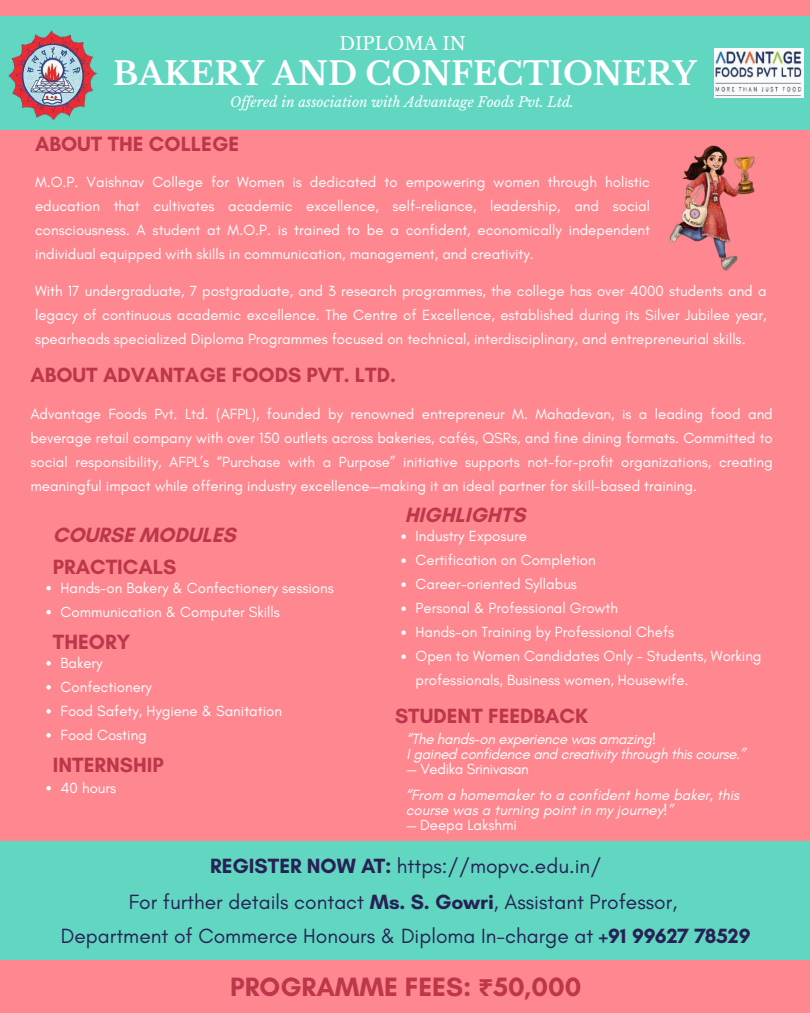
<style>
.page{position:relative;width:810px;height:1013px;background:#fff}
.page>*{position:absolute;margin:0;border:0;box-sizing:border-box;transform-origin:0 0}
.t1{font:700 31.7px "Libre Baskerville";color:#fff}
.t2{font:700 27px "Glacial Indifference";color:#bd374b}
.t3{font:21px/33.8px "Glacial Indifference";color:#282155;text-align:center}
.t4{font:700 21px/31.9px "Glacial Indifference";color:#bd374b}
.t5{font:17.7px "Libre Baskerville";color:#fff}
.t6{font:15px/24px "Glacial Indifference";color:#fff;text-align:justify}
.t7{font:italic 15px/15px "Glacial Indifference";letter-spacing:-.02em;color:#fff}
.t8{font:italic 15px/15px "Glacial Indifference";color:#fff}
.t9{font:15px "Glacial Indifference";letter-spacing:-.02em;color:#fff}
.t10{font:italic 13.7px "Libre Baskerville";color:#fff}
.s1{font-style:italic}
.s2{font-weight:700}
.s3{font-family:"Noto Sans Gurmukhi"}
</style>
<div class="page">
<div style="left:0;top:0;width:810px;height:1012px;background:#ff8890"></div>
<div style="left:0;top:16px;width:810px;height:113px;background:#61d7c2"></div>
<img style="left:8px;top:30px;width:89px;height:90px">
<img style="left:714px;top:48px;width:89px;height:49px">
<img style="left:669px;top:145px;width:87px;height:125px">
<svg style="left:401px;top:534px;width:5px;height:5px"></svg>
<svg style="left:401px;top:558px;width:5px;height:5px"></svg>
<svg style="left:401px;top:582px;width:5px;height:5px"></svg>
<svg style="left:401px;top:606px;width:5px;height:5px"></svg>
<svg style="left:401px;top:630px;width:5px;height:5px"></svg>
<svg style="left:401px;top:654px;width:5px;height:5px"></svg>
<svg style="left:46px;top:586px;width:5px;height:4px"></svg>
<svg style="left:46px;top:610px;width:5px;height:4px"></svg>
<svg style="left:46px;top:661px;width:5px;height:4px"></svg>
<svg style="left:46px;top:685px;width:5px;height:4px"></svg>
<svg style="left:46px;top:709px;width:5px;height:4px"></svg>
<svg style="left:46px;top:733px;width:5px;height:4px"></svg>
<svg style="left:46px;top:786px;width:5px;height:4px"></svg>
<div style="left:0;top:840px;width:810px;height:119px;background:#61d7c2"></div>
<p class="t5" style="left:340px;top:33px;width:128px">DIPLOMA IN</p>
<h1 class="t1" style="left:113px;top:55px;width:585px">BAKERY AND CONFECTIONERY</h1>
<p class="t10" style="left:230px;top:94px;width:345px">Of ered in association with Advantage Foods Pvt. Ltd.</p>
<h3 class="t4" style="left:35px;top:127px;width:206px">ABOUT THE COLLEGE</h3>
<p class="t6" style="left:35px;top:170px;width:617px">M.O.P. Vaishnav College for Women is dedicated to empowering women through holistic education that cultivates academic excellence, self-reliance, leadership, and social consciousness. A student at M.O.P. is trained to be a confident, economically independent individual equipped with skills in communication, management, and creativity.</p>
<p class="t6" style="left:35px;top:279px;width:733px">With 17 undergraduate, 7 postgraduate, and 3 research programmes, the college has over 4000 students and a legacy of continuous academic excellence. The Centre of Excellence, established during its Silver Jubilee year, spearheads specialized Diploma Programmes focused on technical, interdisciplinary, and entrepreneurial skills.</p>
<h3 class="t4" style="left:30px;top:359px;width:367px">ABOUT ADVANTAGE FOODS PVT. LTD.</h3>
<p class="t6" style="left:30px;top:401px;width:744px">Advantage Foods Pvt. Ltd. (AFPL), founded by renowned entrepreneur M. Mahadevan, is a leading food and beverage retail company with over 150 outlets across bakeries, cafés, QSRs, and fine dining formats. Committed to social responsibility, AFPL’s “Purchase with a Purpose” initiative supports not-for-profit organizations, creating meaningful impact while offering industry excellence—making it an ideal partner for skill-based training.</p>
<h3 class="t4" style="left:53px;top:518px;width:184px">COURSE MODULES<br>PRACTICALS</h3>
<p class="t6" style="left:61px;top:575px;width:275px">Hands-on Bakery &amp; Confectionery sessions<br>Communication &amp; Computer Skills</p>
<h3 class="t4" style="left:53px;top:625px;width:79px">THEORY</h3>
<p class="t6" style="left:61px;top:650px;width:223px;text-align:left">Bakery<br>Confectionery<br>Food Safety, Hygiene &amp; Sanitation<br>Food Costing</p>
<h3 class="t4" style="left:53px;top:748px;width:112px">INTERNSHIP</h3>
<p class="t6" style="left:61px;top:775px;width:57px">40 hours</p>
<h3 class="t4" style="left:405px;top:498px;width:122px">HIGHLIGHTS</h3>
<p class="t6" style="left:416px;top:524px;width:348px;text-align:left">Industry Exposure<br>Certification on Completion<br>Career-oriented Syllabus<br>Personal &amp; Professional Growth<br>Hands-on Training by Professional Chefs<br>Open to Women Candidates Only - Students, Working professionals, Business women, Housewife.</p>
<h3 class="t4" style="left:395px;top:699px;width:195px">STUDENT FEEDBACK</h3>
<p class="t7" style="left:407px;top:731px;width:340px">“The hands-on experience was amazing!<br>I gained confidence and creativity through this course.”</p>
<p class="t9" style="left:407px;top:759px;width:124px">— Vedika Srinivasan</p>
<p class="t8" style="left:406px;top:787px;width:335px">“From a homemaker to a confident home baker, this course was a turning point in my journey!”</p>
<p class="t6" style="left:406px;top:812px;width:113px"><span class="s1">—</span> Deepa Lakshmi</p>
<h3 class="t3" style="left:210px;top:848px;width:393px"><span class="s2">REGISTER NOW AT:</span> https://mopvc.edu.in/</h3>
<h3 class="t3" style="left:61px;top:885px;width:691px">For further details contact <span class="s2">Ms. S. Gowri</span>, Assistant Professor,<br>Department of Commerce Honours &amp; Diploma In-charge at <span class="s2">+91 99627 78529</span></h3>
<h2 class="t2" style="left:230px;top:969px;width:353px">PROGRAMME FEES: <span class="s3">₹</span>50,000</h2>
</div>
